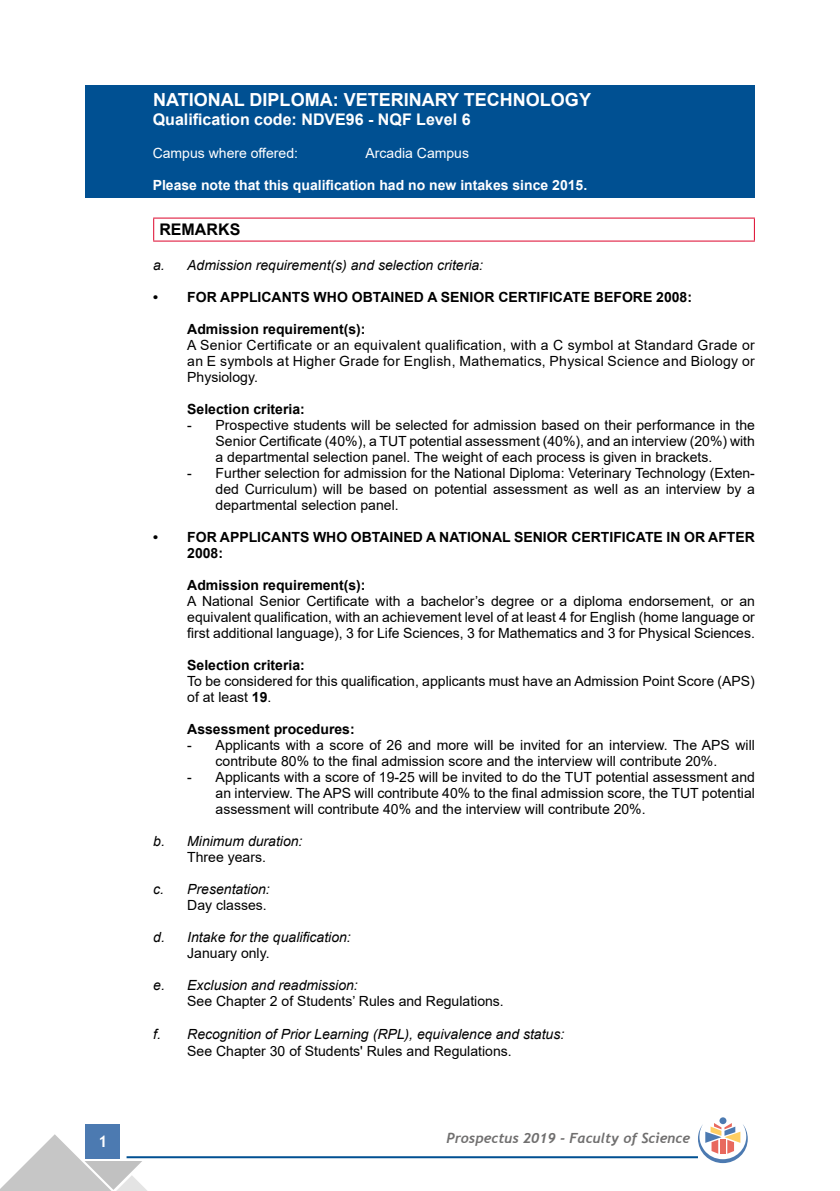
<style>
.page{position:relative;width:840px;height:1191px;background:#fff}
.page>*{position:absolute;margin:0;border:0;box-sizing:border-box;transform-origin:0 0}
.t1{font:700 18px "Arial";color:#fff}
.t2{font:700 16px "Arial";color:#fff}
.t3{font:700 16px "Arial";color:#000}
.t4{font:700 16px "Trebuchet MS";color:#fff}
.t5{font:14px/16px "Arial";color:#000;text-align:justify}
.t6{font:700 14px/16px "Arial";color:#000}
.t7{font:italic 14px "Arial";color:#000}
.t8{font:700 14px "Arial";color:#fff}
.t9{font:14px "Arial";color:#fff}
.t10{font:italic 700 14px "Trebuchet";color:#706f6f}
.s1{font-weight:700}
</style>
<div class="page">
<div style="left:86px;top:1124px;width:34px;height:34px;background:#4c7ab1"></div>
<hr style="left:126px;top:1156px;width:571px;height:2px;background:#005092">
<svg style="left:0;top:1134px;width:148px;height:57px"></svg>
<div style="left:719px;top:1117px;width:7px;height:7px;background:#4c7ab1;border-radius:50%"></div>
<svg style="left:697px;top:1123px;width:50px;height:40px"></svg>
<div style="left:85px;top:85px;width:669px;height:113px;background:#005092"></div>
<hr style="left:153px;top:218px;width:601px;height:1px;background:#dd052b">
<svg style="left:153px;top:219px;width:1px;height:21px"></svg>
<svg style="left:753px;top:219px;width:1px;height:21px"></svg>
<hr style="left:153px;top:240px;width:601px;height:1px;background:#dd052b">
<p class="t1" style="left:153px;top:87px;width:439px">NATIONAL DIPLOMA: VETERINARY TECHNOLOGY</p>
<p class="t2" style="left:153px;top:109px;width:319px">Qualification code: NDVE96 - NQF Level 6</p>
<p class="t9" style="left:153px;top:143px;width:147px">Campus where offered:</p>
<p class="t9" style="left:365px;top:143px;width:105px">Arcadia Campus</p>
<p class="t8" style="left:153px;top:175px;width:436px">Please note that this qualification had no new intakes since 2015.</p>
<p class="t3" style="left:159px;top:218px;width:82px">REMARKS</p>
<p class="t7" style="left:153px;top:256px;width:331px">a. Admission requirement(s) and selection criteria:</p>
<p class="t6" style="left:153px;top:289px;width:540px">• FOR APPLICANTS WHO OBTAINED A SENIOR CERTIFICATE BEFORE 2008:</p>
<p class="t6" style="left:187px;top:321px;width:180px">Admission requirement(s):</p>
<p class="t5" style="left:187px;top:336px;width:568px">A Senior Certificate or an equivalent qualification, with a C symbol at Standard Grade or an E symbols at Higher Grade for English, Mathematics, Physical Science and Biology or Physiology.</p>
<p class="t6" style="left:187px;top:401px;width:119px">Selection criteria:</p>
<p class="t5" style="left:215px;top:417px;width:540px;text-indent:-28px">- Prospective students will be selected for admission based on their performance in the Senior Certificate (40%), a TUT potential assessment (40%), and an interview (20%) with a departmental selection panel. The weight of each process is given in brackets.</p>
<p class="t5" style="left:215px;top:465px;width:540px;text-indent:-28px">- Further selection for admission for the National Diploma: Veterinary Technology (Exten&shy;ded Curriculum) will be based on potential assessment as well as an interview by a departmental selection panel.</p>
<p class="t6" style="left:187px;top:529px;width:569px;text-indent:-34px">• FOR APPLICANTS WHO OBTAINED A NATIONAL SENIOR CERTIFICATE IN OR AFTER<br>2008:</p>
<p class="t6" style="left:187px;top:577px;width:180px">Admission requirement(s):</p>
<p class="t5" style="left:187px;top:593px;width:569px">A National Senior Certificate with a bachelor’s degree or a diploma endorsement, or an equivalent qualification, with an achievement level of at least 4 for English (home language or first additional language), 3 for Life Sciences, 3 for Mathematics and 3 for Physical Sciences.</p>
<p class="t6" style="left:187px;top:657px;width:119px">Selection criteria:</p>
<p class="t5" style="left:187px;top:673px;width:569px">To be considered for this qualification, applicants must have an Admission Point Score (APS) of at least <span class="s1">19</span>.</p>
<p class="t6" style="left:187px;top:721px;width:169px">Assessment procedures:</p>
<p class="t5" style="left:215px;top:737px;width:540px;text-indent:-28px">- Applicants with a score of 26 and more will be invited for an interview. The APS will contribute 80% to the final admission score and the interview will contribute 20%.</p>
<p class="t5" style="left:215px;top:769px;width:540px;text-indent:-28px">- Applicants with a score of 19-25 will be invited to do the TUT potential assessment and an interview. The APS will contribute 40% to the final admission score, the TUT potential assessment will contribute 40% and the interview will contribute 20%.</p>
<p class="t7" style="left:153px;top:832px;width:151px">b. Minimum duration:</p>
<p class="t5" style="left:187px;top:849px;width:80px">Three years.</p>
<p class="t7" style="left:153px;top:880px;width:118px">c. Presentation:</p>
<p class="t5" style="left:187px;top:897px;width:81px">Day classes.</p>
<p class="t7" style="left:153px;top:928px;width:199px">d. Intake for the qualification:</p>
<p class="t5" style="left:187px;top:945px;width:84px">January only.</p>
<p class="t7" style="left:153px;top:976px;width:206px">e. Exclusion and readmission:</p>
<p class="t5" style="left:187px;top:993px;width:318px">See Chapter 2 of Students’ Rules and Regulations.</p>
<p class="t7" style="left:153px;top:1024px;width:412px">f. Recognition of Prior Learning (RPL), equivalence and status:</p>
<p class="t5" style="left:187px;top:1042px;width:326px">See Chapter 30 of Students' Rules and Regulations.</p>
<p class="t4" style="left:98px;top:1131px;width:11px">1</p>
<p class="t10" style="left:446px;top:1129px;width:245px">Prospectus 2019 - Faculty of Science</p>
</div>
